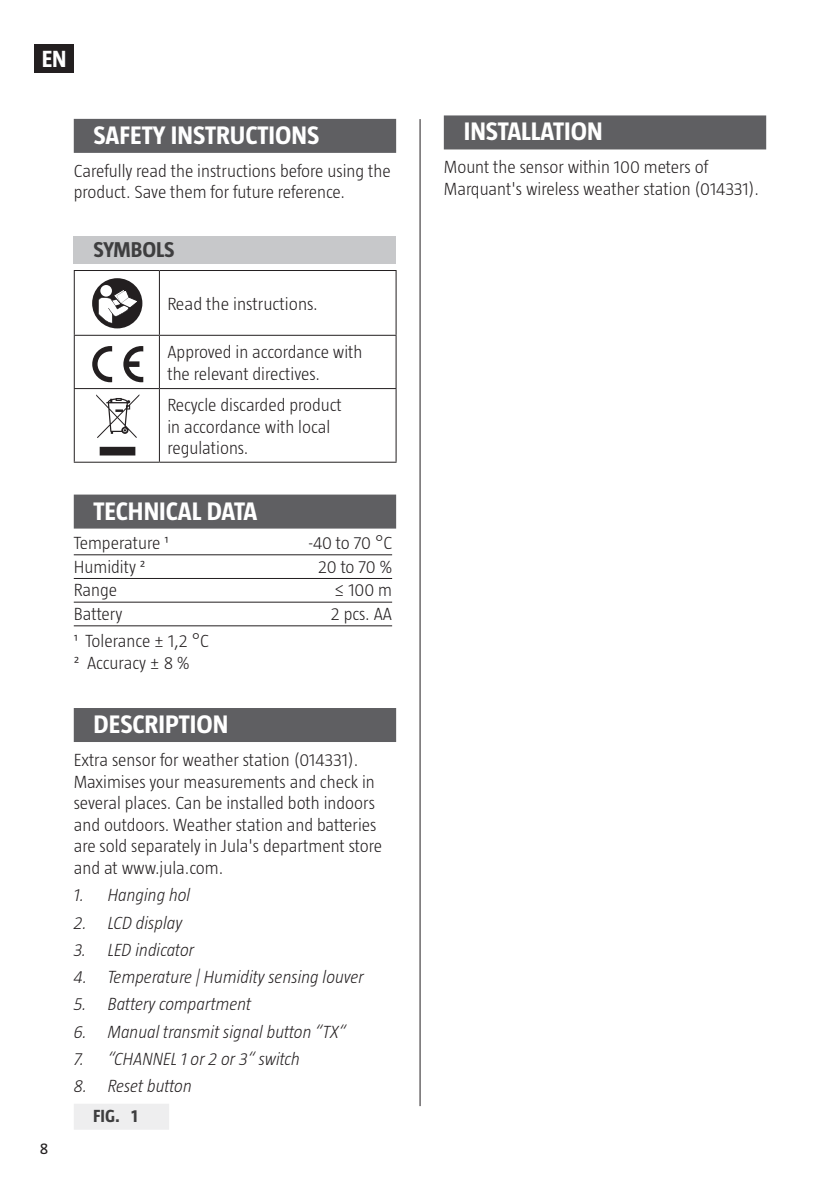
<style>
.page{position:relative;width:840px;height:1191px;background:#fff}
.page>*{position:absolute;margin:0;border:0;box-sizing:border-box;transform-origin:0 0}
.Rubrik{font:700 26px "Taz";color:#fff}
.t1{font:700 24px "Taz";color:#fff}
.Underrubrik{font:700 22px "Taz";letter-spacing:-.005em;color:#3e3e3f}
.Brödtext{font:300 18px/21.6px "Taz";color:#231f20}
.t2{font:italic 300 18px "Taz";color:#231f20}
.Enkel_tabell{font:300 18px "Taz";color:#231f20}
.t3{font:700 18px "Taz";color:#3e3e3f}
.t4{font:16px "Taz";color:#231f20}
</style>
<div class="page">
<div style="left:35px;top:44px;width:39px;height:29px;background:#231f20"></div>
<hr style="left:419px;top:119px;width:1px;height:987px;background:#231f20">
<div style="left:443px;top:115px;width:322px;height:34px;background:#5f5f62"></div>
<div style="left:74px;top:119px;width:322px;height:34px;background:#5f5f62"></div>
<div style="left:74px;top:236px;width:322px;height:28px;background:#c7c8ca"></div>
<div style="left:74px;top:494px;width:322px;height:34px;background:#5f5f62"></div>
<hr style="left:74px;top:554px;width:318px;height:1px;background:#231f20">
<hr style="left:74px;top:578px;width:318px;height:1px;background:#231f20">
<hr style="left:74px;top:602px;width:318px;height:1px;background:#231f20">
<hr style="left:74px;top:625px;width:318px;height:1px;background:#231f20">
<div style="left:74px;top:708px;width:322px;height:34px;background:#5f5f62"></div>
<div style="left:74px;top:1103px;width:95px;height:26px;background:#eeeeef"></div>
<hr style="left:74px;top:270px;width:85px;height:1px;background:#231f20">
<hr style="left:159px;top:270px;width:237px;height:1px;background:#231f20">
<hr style="left:74px;top:271px;width:1px;height:64px;background:#231f20">
<hr style="left:159px;top:271px;width:1px;height:64px;background:#231f20">
<hr style="left:395px;top:271px;width:1px;height:64px;background:#231f20">
<hr style="left:74px;top:335px;width:85px;height:1px;background:#231f20">
<hr style="left:74px;top:336px;width:1px;height:52px;background:#231f20">
<hr style="left:159px;top:335px;width:237px;height:1px;background:#231f20">
<hr style="left:159px;top:336px;width:1px;height:52px;background:#231f20">
<hr style="left:395px;top:336px;width:1px;height:52px;background:#231f20">
<hr style="left:74px;top:388px;width:85px;height:1px;background:#231f20">
<hr style="left:74px;top:389px;width:1px;height:73px;background:#231f20">
<hr style="left:159px;top:388px;width:237px;height:1px;background:#231f20">
<hr style="left:159px;top:389px;width:1px;height:73px;background:#231f20">
<hr style="left:395px;top:389px;width:1px;height:73px;background:#231f20">
<hr style="left:74px;top:462px;width:85px;height:1px;background:#231f20">
<hr style="left:159px;top:462px;width:237px;height:1px;background:#231f20">
<div style="left:92px;top:278px;width:50px;height:50px;background:#231f20;border-radius:50%"></div>
<div style="left:100px;top:285px;width:12px;height:11px;background:#fff;border-radius:50%"></div>
<svg style="left:98px;top:289px;width:41px;height:34px"></svg>
<svg style="left:92px;top:346px;width:20px;height:36px"></svg>
<svg style="left:123px;top:346px;width:20px;height:36px"></svg>
<svg style="left:96px;top:394px;width:43px;height:61px"></svg>
<h2 class="t1" style="left:42px;top:45px;width:26px">EN</h2>
<p class="t4" style="left:40px;top:1139px;width:10px">8</p>
<p class="Rubrik" style="left:94px;top:120px;width:227px">SAFETY INSTRUCTIONS</p>
<p class="Brödtext" style="left:74px;top:160px;width:318px">Carefully read the instructions before using the product. Save them for future reference.</p>
<p class="Underrubrik" style="left:94px;top:237px;width:82px">SYMBOLS</p>
<p class="Brödtext" style="left:167px;top:293px;width:152px">Read the instructions.</p>
<p class="Brödtext" style="left:167px;top:341px;width:196px">Approved in accordance with the relevant directives.</p>
<p class="Brödtext" style="left:167px;top:394px;width:176px">Recycle discarded product in accordance with local regulations.</p>
<p class="Rubrik" style="left:94px;top:496px;width:165px">TECHNICAL DATA</p>
<p class="Enkel_tabell" style="left:74px;top:532px;width:96px">Temperature ¹</p>
<p class="Enkel_tabell" style="left:308px;top:532px;width:85px">-40 to 70 °C</p>
<p class="Enkel_tabell" style="left:74px;top:556px;width:73px">Humidity ²</p>
<p class="Enkel_tabell" style="left:318px;top:556px;width:75px">20 to 70 %</p>
<p class="Enkel_tabell" style="left:74px;top:580px;width:45px">Range</p>
<p class="Enkel_tabell" style="left:334px;top:580px;width:59px">≤ 100 m</p>
<p class="Enkel_tabell" style="left:74px;top:603px;width:50px">Battery</p>
<p class="Enkel_tabell" style="left:331px;top:603px;width:63px">2 pcs. AA</p>
<p class="Brödtext" style="left:74px;top:630px;width:137px">¹ Tolerance ± 1,2 °C<br>² Accuracy ± 8 %</p>
<p class="Rubrik" style="left:94px;top:709px;width:136px">DESCRIPTION</p>
<p class="Brödtext" style="left:74px;top:749px;width:309px">Extra sensor for weather station (014331).<br>Maximises your measurements and check in several places. Can be installed both indoors and outdoors. Weather station and batteries are sold separately in Jula's department store and at www.jula.com.</p>
<p class="t2" style="left:74px;top:885px;width:118px">1. Hanging hol</p>
<p class="t2" style="left:74px;top:912px;width:110px">2. LCD display</p>
<p class="t2" style="left:74px;top:939px;width:122px">3. LED indicator</p>
<p class="t2" style="left:74px;top:967px;width:291px">4. Temperature | Humidity sensing louver</p>
<p class="t2" style="left:74px;top:994px;width:179px">5. Battery compartment</p>
<p class="t2" style="left:74px;top:1021px;width:273px">6. Manual transmit signal button “TX”</p>
<p class="t2" style="left:74px;top:1048px;width:227px">7. “CHANNEL 1 or 2 or 3” switch</p>
<p class="t2" style="left:74px;top:1076px;width:119px">8. Reset button</p>
<p class="t3" style="left:93px;top:1105px;width:46px">FIG. 1</p>
<p class="Rubrik" style="left:463px;top:117px;width:140px">INSTALLATION</p>
<p class="Brödtext" style="left:443px;top:156px;width:316px">Mount the sensor within 100 meters of<br>Marquant's wireless weather station (014331).</p>
</div>
